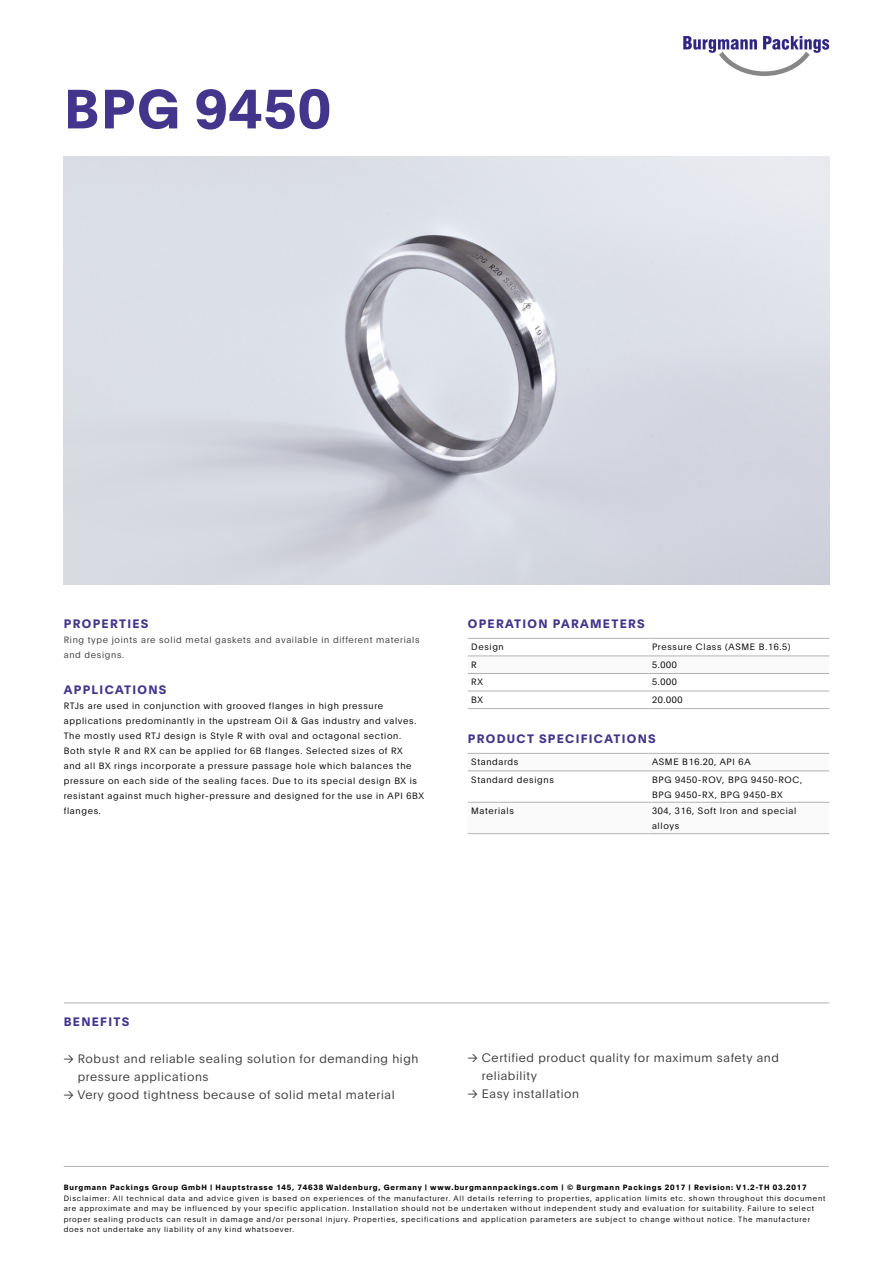
<style>
.page{position:relative;width:893px;height:1263px;background:#fff}
.page>*{position:absolute;margin:0;border:0;box-sizing:border-box;transform-origin:0 0}
.t1{font:700 54px "Plain";letter-spacing:.035em;color:#43358b}
.t2{font:300 12px/18px "Plain";letter-spacing:.05em;color:#3c3c3b}
.t3{font:700 12px "Plain";letter-spacing:.11em;color:#43358b}
.t4{font:300 9px/15px "Plain";letter-spacing:.075em;color:#000}
.t5{font:300 9px/15px "Plain";letter-spacing:.075em;color:#3c3c3b}
.t6{font:300 7.5px/10.5px "Plain";letter-spacing:.1em;color:#000}
.t7{font:700 7.5px "Plain";letter-spacing:.1em;color:#000}
</style>
<div class="page">
<hr style="left:468px;top:638px;width:180px;height:1px;background:#b3b2b2">
<hr style="left:648px;top:638px;width:181px;height:1px;background:#b3b2b2">
<hr style="left:468px;top:656px;width:180px;height:1px;background:#b3b2b2">
<hr style="left:648px;top:656px;width:181px;height:1px;background:#b3b2b2">
<hr style="left:468px;top:673px;width:180px;height:1px;background:#b3b2b2">
<hr style="left:648px;top:673px;width:181px;height:1px;background:#b3b2b2">
<hr style="left:468px;top:691px;width:180px;height:1px;background:#b3b2b2">
<hr style="left:648px;top:691px;width:181px;height:1px;background:#b3b2b2">
<hr style="left:468px;top:708px;width:180px;height:1px;background:#b3b2b2">
<hr style="left:648px;top:708px;width:181px;height:1px;background:#b3b2b2">
<svg style="left:468px;top:770px;width:361px;height:32px"></svg>
<hr style="left:468px;top:753px;width:180px;height:1px;background:#b3b2b2">
<hr style="left:648px;top:753px;width:181px;height:1px;background:#b3b2b2">
<hr style="left:468px;top:771px;width:180px;height:1px;background:#b3b2b2">
<hr style="left:648px;top:771px;width:181px;height:1px;background:#b3b2b2">
<hr style="left:468px;top:802px;width:180px;height:1px;background:#b3b2b2">
<hr style="left:648px;top:802px;width:181px;height:1px;background:#b3b2b2">
<hr style="left:468px;top:833px;width:180px;height:1px;background:#b3b2b2">
<hr style="left:648px;top:833px;width:181px;height:1px;background:#b3b2b2">
<img style="left:64px;top:157px;width:765px;height:428px">
<hr style="left:64px;top:1003px;width:765px;height:1px;background:#b3b2b2">
<hr style="left:64px;top:1166px;width:765px;height:1px;background:#b3b2b2">
<svg style="left:683px;top:36px;width:146px;height:40px"></svg>
<h1 class="t1" style="left:64px;top:70px;width:268px">BPG 9450</h1>
<h2 class="t3" style="left:64px;top:615px;width:86px">Properties</h2>
<p class="t5" style="left:64px;top:632px;width:357px">Ring type joints are solid metal gaskets and available in different materials and designs.</p>
<h2 class="t3" style="left:64px;top:681px;width:104px">Applications</h2>
<p class="t4" style="left:64px;top:698px;width:362px">RTJs are used in conjunction with grooved flanges in high pressure applications predominantly in the upstream Oil &amp; Gas industry and valves.<br>The mostly used RTJ design is Style R with oval and octagonal section.<br>Both style R and RX can be applied for 6B flanges. Selected sizes of RX<br>and all BX rings incorporate a pressure passage hole which balances the pressure on each side of the sealing faces. Due to its special design BX is resistant against much higher-pressure and designed for the use in API 6BX flanges.</p>
<h2 class="t3" style="left:468px;top:615px;width:178px">Operation Parameters</h2>
<p class="t4" style="left:471px;top:639px;width:34px">Design</p>
<p class="t4" style="left:652px;top:639px;width:140px">Pressure Class (ASME B.16.5)</p>
<p class="t4" style="left:471px;top:657px;width:7px">R</p>
<p class="t4" style="left:652px;top:657px;width:26px">5.000</p>
<p class="t4" style="left:471px;top:674px;width:13px">RX</p>
<p class="t4" style="left:652px;top:674px;width:26px">5.000</p>
<p class="t4" style="left:471px;top:692px;width:13px">BX</p>
<p class="t4" style="left:652px;top:692px;width:32px">20.000</p>
<h2 class="t3" style="left:468px;top:730px;width:189px">Product Specifications</h2>
<p class="t4" style="left:471px;top:754px;width:49px">Standards</p>
<p class="t4" style="left:652px;top:754px;width:100px">ASME B16.20, API 6A</p>
<p class="t4" style="left:471px;top:771px;width:84px">Standard designs</p>
<p class="t4" style="left:652px;top:771px;width:152px">BPG 9450-ROV, BPG 9450-ROC,<br>BPG 9450-RX, BPG 9450-BX</p>
<p class="t4" style="left:471px;top:803px;width:44px">Materials</p>
<p class="t4" style="left:652px;top:803px;width:146px">304, 316, Soft Iron and special alloys</p>
<h2 class="t3" style="left:64px;top:1013px;width:67px">Benefits</h2>
<h2 class="t2" style="left:78px;top:1049px;width:342px;text-indent:-14px">→ Robust and reliable sealing solution for demanding high pressure applications</h2>
<h2 class="t2" style="left:64px;top:1085px;width:332px">→ Very good tightness because of solid metal material</h2>
<h2 class="t2" style="left:482px;top:1048px;width:299px;text-indent:-14px">→ Certified product quality for maximum safety and reliability</h2>
<h2 class="t2" style="left:468px;top:1084px;width:113px">→ Easy installation</h2>
<p class="t7" style="left:64px;top:1182px;width:744px">Burgmann Packings Group GmbH | Hauptstrasse 145, 74638 Waldenburg, Germany | www.burgmannpackings.com | © Burgmann Packings 2017 | Revision: V1.2-TH 03.2017</p>
<p class="t6" style="left:64px;top:1192px;width:763px">Disclaimer: All technical data and advice given is based on experiences of the manufacturer. All details referring to properties, application limits etc. shown throughout this document are approximate and may be influenced by your specific application. Installation should not be undertaken without independent study and evaluation for suitability. Failure to select proper sealing products can result in damage and/or personal injury. Properties, specifications and application parameters are subject to change without notice. The manufacturer does not undertake any liability of any kind whatsoever.</p>
</div>
